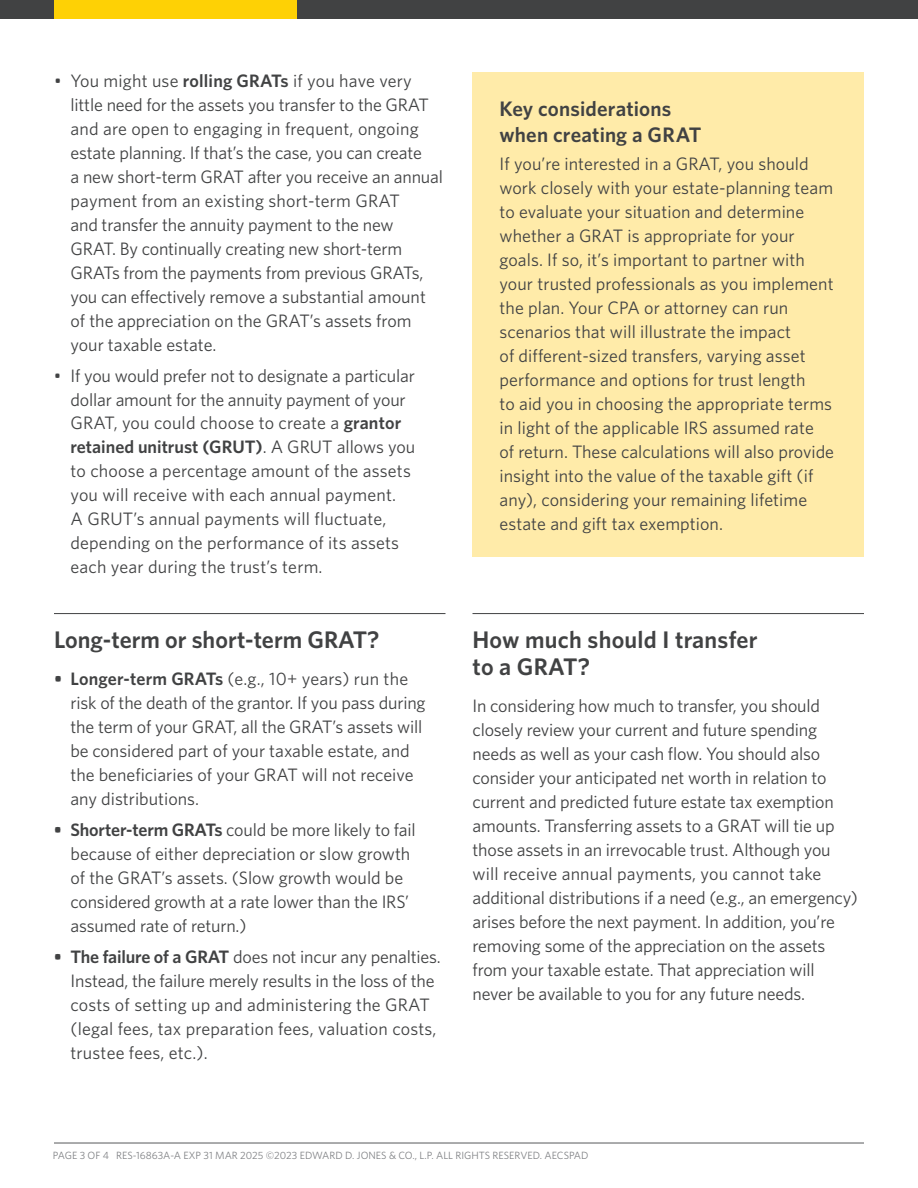
<style>
.page{position:relative;width:918px;height:1188px;background:#fff}
.page>*{position:absolute;margin:0;border:0;box-sizing:border-box;transform-origin:0 0}
.Body_-_Section_Header_Line_above{font:600 24px/27px "Whitney";color:#414243}
.Body_-_Subheads{font:600 21px/25.5px "Whitney";letter-spacing:.005em;color:#414243}
.Body{font:18px/24px "Whitney";letter-spacing:-.005em;color:#414243}
.Job_Number{font:10.5px "Whitney";color:#808285}
.s1{font-weight:600}
</style>
<div class="page">
<hr style="left:54px;top:1143px;width:810px;height:1px;background:#57585a">
<div style="left:0;top:0;width:918px;height:18px;background:#414243"></div>
<div style="left:54px;top:0;width:243px;height:18px;background:#fed105"></div>
<hr style="left:54px;top:613px;width:392px;height:1px;background:#414243">
<hr style="left:472px;top:613px;width:392px;height:1px;background:#414243">
<div style="left:472px;top:72px;width:392px;height:485px;background:#ffeba9"></div>
<p class="Body" style="left:70px;top:68px;width:374px;text-indent:-16px">• You might use <span class="s1">rolling GRATs</span> if you have very little need for the assets you transfer to the GRAT and are open to engaging in frequent, ongoing estate planning. If that’s the case, you can create<br>a new short-term GRAT after you receive an annual payment from an existing short-term GRAT<br>and transfer the annuity payment to the new GRAT. By continually creating new short-term GRATs from the payments from previous GRATs, you can effectively remove a substantial amount of the appreciation on the GRAT’s assets from your taxable estate.</p>
<p class="Body" style="left:70px;top:363px;width:346px;text-indent:-17px">• If you would prefer not to designate a particular dollar amount for the annuity payment of your GRAT, you could choose to create a <span class="s1">grantor retained unitrust (GRUT)</span>. A GRUT allows you to choose a percentage amount of the assets you will receive with each annual payment.<br>A GRUT’s annual payments will fluctuate, depending on the performance of its assets each year during the trust’s term.</p>
<p class="Body_-_Section_Header_Line_above" style="left:54px;top:625px;width:327px">Long-term or short-term GRAT?</p>
<p class="Body" style="left:70px;top:667px;width:357px;text-indent:-16px"><span class="s1">• Longer-term GRATs</span> (e.g., 10+ years) run the risk of the death of the grantor. If you pass during the term of your GRAT, all the GRAT’s assets will be considered part of your taxable estate, and the beneficiaries of your GRAT will not receive any distributions.</p>
<p class="Body" style="left:70px;top:817px;width:347px;text-indent:-17px"><span class="s1">• Shorter-term GRATs</span> could be more likely to fail because of either depreciation or slow growth of the GRAT’s assets. (Slow growth would be considered growth at a rate lower than the IRS’ assumed rate of return.)</p>
<p class="Body" style="left:70px;top:944px;width:372px;text-indent:-17px"><span class="s1">• The failure of a GRAT</span> does not incur any penalties.<br>Instead, the failure merely results in the loss of the costs of setting up and administering the GRAT (legal fees, tax preparation fees, valuation costs, trustee fees, etc.).</p>
<p class="Body_-_Subheads" style="left:500px;top:96px;width:204px">Key considerations when creating a GRAT</p>
<p class="Body" style="left:500px;top:152px;width:336px">If you’re interested in a GRAT, you should work closely with your estate-planning team to evaluate your situation and determine whether a GRAT is appropriate for your goals. If so, it’s important to partner with your trusted professionals as you implement the plan. Your CPA or attorney can run scenarios that will illustrate the impact<br>of different-sized transfers, varying asset performance and options for trust length<br>to aid you in choosing the appropriate terms in light of the applicable IRS assumed rate<br>of return. These calculations will also provide insight into the value of the taxable gift (if any), considering your remaining lifetime estate and gift tax exemption.</p>
<p class="Body_-_Section_Header_Line_above" style="left:472px;top:625px;width:287px">How much should I transfer to a GRAT?</p>
<p class="Body" style="left:472px;top:694px;width:387px">In considering how much to transfer, you should closely review your current and future spending needs as well as your cash flow. You should also consider your anticipated net worth in relation to current and predicted future estate tax exemption amounts. Transferring assets to a GRAT will tie up those assets in an irrevocable trust. Although you will receive annual payments, you cannot take additional distributions if a need (e.g., an emergency) arises before the next payment. In addition, you’re removing some of the appreciation on the assets from your taxable estate. That appreciation will never be available to you for any future needs.</p>
<p class="Job_Number" style="left:53px;top:1148px;width:537px">PAGE 3 OF 4 RES-16863A-A EXP 31 MAR 2025 ©2023 EDWARD D. JONES &amp; CO., L.P. ALL RIGHTS RESERVED. AECSPAD</p>
</div>
